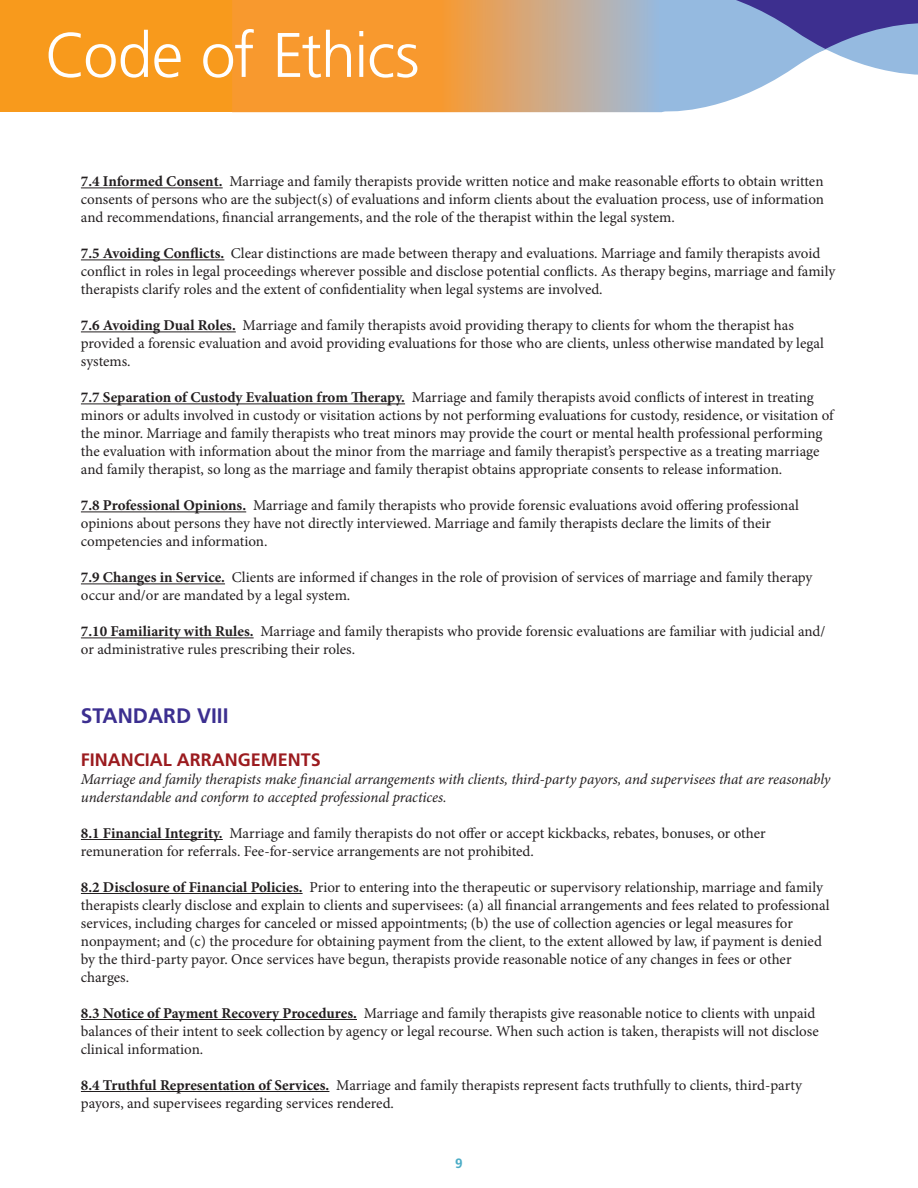
<style>
.page{position:relative;width:918px;height:1188px;background:#fff}
.page>*{position:absolute;margin:0;border:0;box-sizing:border-box;transform-origin:0 0}
.t1{font:300 62.85px "Frutiger";letter-spacing:-.02em;color:#fff}
.blue_head_1{font:700 21px "Frutiger";color:#3c2f90}
.red_head_2{font:700 18px "Frutiger";color:#9b1b1f}
.t2{font:15px/18px "Minion Pro";color:#231f20}
.t3{font:italic 15px/18px "Minion Pro";letter-spacing:-.01em;color:#231f20}
.t4{font:700 13.5px "Frutiger";color:#4bacc6}
.s1{font-weight:700}
</style>
<div class="page">
<div style="left:0;top:0;width:624px;height:112px;background:#f89a1c"></div>
<svg style="left:232px;top:0;width:430px;height:112px;background:#e0a15d"></svg>
<svg style="left:662px;top:0;width:256px;height:112px"></svg>
<hr style="left:81px;top:188px;width:142px;height:1px;background:#231f20">
<hr style="left:81px;top:260px;width:143px;height:1px;background:#231f20">
<hr style="left:81px;top:332px;width:155px;height:1px;background:#231f20">
<hr style="left:81px;top:404px;width:324px;height:1px;background:#231f20">
<hr style="left:81px;top:512px;width:165px;height:1px;background:#231f20">
<hr style="left:81px;top:584px;width:144px;height:1px;background:#231f20">
<hr style="left:81px;top:638px;width:173px;height:1px;background:#231f20">
<hr style="left:81px;top:839px;width:142px;height:1px;background:#231f20">
<hr style="left:81px;top:893px;width:222px;height:1px;background:#231f20">
<hr style="left:81px;top:1019px;width:276px;height:1px;background:#231f20">
<hr style="left:81px;top:1091px;width:248px;height:1px;background:#231f20">
<h1 class="t1" style="left:45px;top:20px;width:376px">Code of Ethics</h1>
<p class="t2" style="left:81px;top:173px;width:745px;text-align:justify"><span class="s1">7.4 Informed Consent.</span> Marriage and family therapists provide written notice and make reasonable efforts to obtain written consents of persons who are the subject(s) of evaluations and inform clients about the evaluation process, use of information and recommendations, financial arrangements, and the role of the therapist within the legal system.</p>
<p class="t2" style="left:81px;top:245px;width:756px"><span class="s1">7.5 Avoiding Conflicts.</span> Clear distinctions are made between therapy and evaluations. Marriage and family therapists avoid conflict in roles in legal proceedings wherever possible and disclose potential conflicts. As therapy begins, marriage and family therapists clarify roles and the extent of confidentiality when legal systems are involved.</p>
<p class="t2" style="left:81px;top:317px;width:745px"><span class="s1">7.6 Avoiding Dual Roles.</span> Marriage and family therapists avoid providing therapy to clients for whom the therapist has provided a forensic evaluation and avoid providing evaluations for those who are clients, unless otherwise mandated by legal systems.</p>
<p class="t2" style="left:81px;top:389px;width:754px"><span class="s1">7.7 Separation of Custody Evaluation from Therapy.</span> Marriage and family therapists avoid conflicts of interest in treating minors or adults involved in custody or visitation actions by not performing evaluations for custody, residence, or visitation of the minor. Marriage and family therapists who treat minors may provide the court or mental health professional performing the evaluation with information about the minor from the marriage and family therapist’s perspective as a treating marriage and family therapist, so long as the marriage and family therapist obtains appropriate consents to release information.</p>
<p class="t2" style="left:81px;top:497px;width:719px"><span class="s1">7.8 Professional Opinions.</span> Marriage and family therapists who provide forensic evaluations avoid offering professional opinions about persons they have not directly interviewed. Marriage and family therapists declare the limits of their competencies and information.</p>
<p class="t2" style="left:81px;top:569px;width:733px"><span class="s1">7.9 Changes in Service.</span> Clients are informed if changes in the role of provision of services of marriage and family therapy occur and/or are mandated by a legal system.</p>
<p class="t2" style="left:81px;top:623px;width:746px"><span class="s1">7.10 Familiarity with Rules.</span> Marriage and family therapists who provide forensic evaluations are familiar with judicial and/ or administrative rules prescribing their roles.</p>
<p class="blue_head_1" style="left:81px;top:703px;width:149px">STANDARD VIII</p>
<p class="red_head_2" style="left:81px;top:749px;width:241px">FINANCIAL ARRANGEMENTS</p>
<p class="t3" style="left:81px;top:771px;width:751px">Marriage and family therapists make financial arrangements with clients, third-party payors, and supervisees that are reasonably understandable and conform to accepted professional practices.</p>
<p class="t2" style="left:81px;top:824px;width:686px"><span class="s1">8.1 Financial Integrity.</span> Marriage and family therapists do not offer or accept kickbacks, rebates, bonuses, or other remuneration for referrals. Fee-for-service arrangements are not prohibited.</p>
<p class="t2" style="left:81px;top:878px;width:750px"><span class="s1">8.2 Disclosure of Financial Policies.</span> Prior to entering into the therapeutic or supervisory relationship, marriage and family therapists clearly disclose and explain to clients and supervisees: (a) all financial arrangements and fees related to professional services, including charges for canceled or missed appointments; (b) the use of collection agencies or legal measures for nonpayment; and (c) the procedure for obtaining payment from the client, to the extent allowed by law, if payment is denied by the third-party payor. Once services have begun, therapists provide reasonable notice of any changes in fees or other charges.</p>
<p class="t2" style="left:81px;top:1004px;width:739px"><span class="s1">8.3 Notice of Payment Recovery Procedures.</span> Marriage and family therapists give reasonable notice to clients with unpaid balances of their intent to seek collection by agency or legal recourse. When such action is taken, therapists will not disclose clinical information.</p>
<p class="t2" style="left:81px;top:1076px;width:723px"><span class="s1">8.4 Truthful Representation of Services.</span> Marriage and family therapists represent facts truthfully to clients, third-party payors, and supervisees regarding services rendered.</p>
<p class="t4" style="left:455px;top:1155px;width:9px">9</p>
</div>
